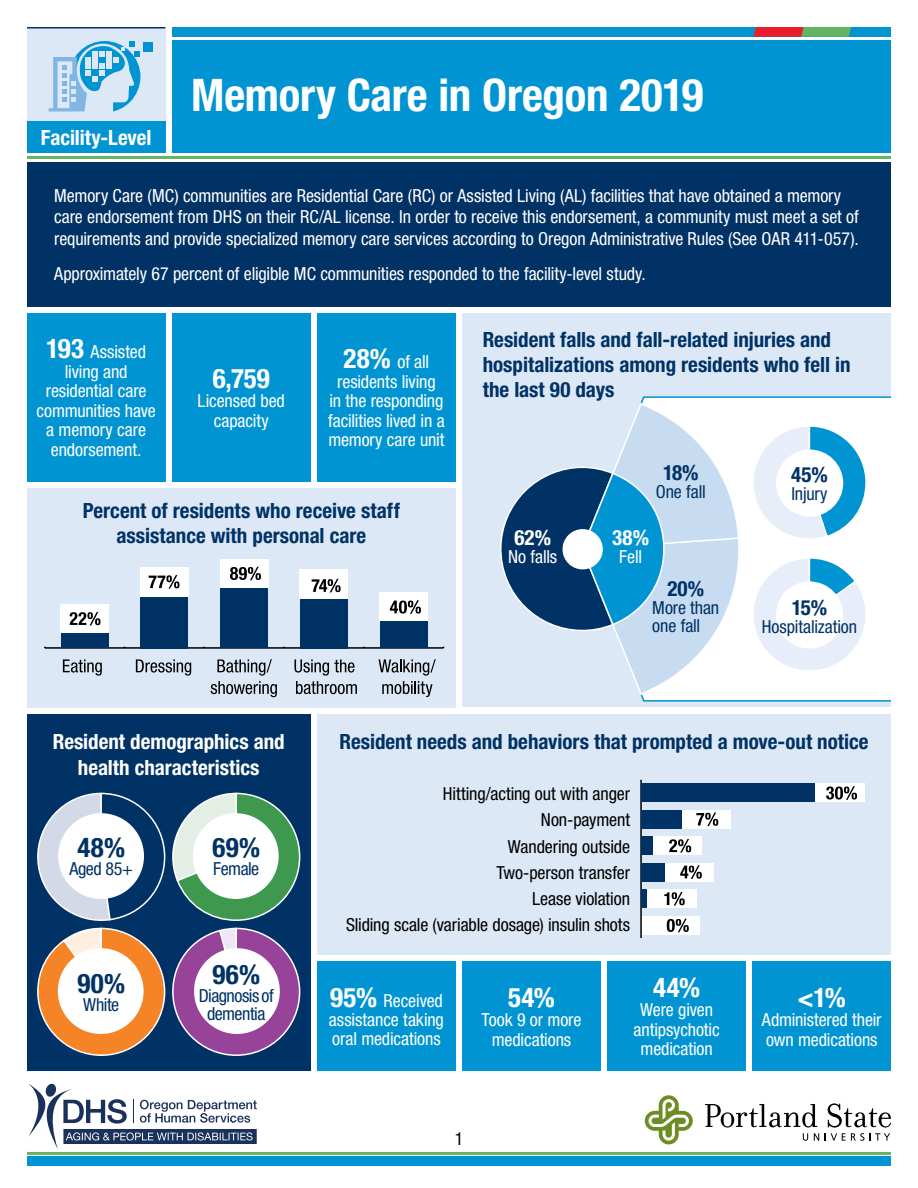
<style>
.page{position:relative;width:918px;height:1188px;background:#fff}
.page>*{position:absolute;margin:0;border:0;box-sizing:border-box;transform-origin:0 0}
.t1{font:700 condensed 45px "Helvetica Neue LT Std";letter-spacing:-.005em;color:#fff}
.t2{font:700 condensed 27px "Helvetica Neue LT Std";letter-spacing:.01em;color:#fff}
.t3{font:700 condensed 27px "Helvetica Neue LT Std";letter-spacing:.02em;color:#003265}
.t4{font:700 condensed 21px/25.2px "Helvetica Neue LT Std";color:#003265;text-align:center}
.t5{font:700 condensed 21px/25.2px "Helvetica Neue LT Std";color:#fff;text-align:center}
.t6{font:condensed 18px/19.5px "Helvetica Neue LT Std";letter-spacing:-.005em;color:#fff;text-align:center}
.t7{font:condensed 18px/26.2px "Helvetica Neue LT Std";letter-spacing:-.005em;color:#000;text-align:right}
.t8{font:condensed 18px/18px "Helvetica Neue LT Std";letter-spacing:-.015em;color:#003265}
.s1{font-weight:700;font-size:27px}
</style>
<div class="page">
<div style="left:462px;top:313px;width:429px;height:394px;background:#dde8f6"></div>
<div style="left:27px;top:488px;width:429px;height:219px;background:#dde8f6"></div>
<div style="left:27px;top:714px;width:283px;height:357px;background:#003265"></div>
<div style="left:317px;top:714px;width:574px;height:241px;background:#dde8f6"></div>
<div style="left:60px;top:604px;width:49px;height:30px;background:#fff"></div>
<div style="left:140px;top:567px;width:49px;height:30px;background:#fff"></div>
<div style="left:220px;top:559px;width:48px;height:30px;background:#fff"></div>
<div style="left:300px;top:569px;width:48px;height:30px;background:#fff"></div>
<div style="left:379px;top:592px;width:49px;height:30px;background:#fff"></div>
<hr style="left:45px;top:647px;width:399px;height:2px;background:#000">
<div style="left:61px;top:634px;width:48px;height:14px;background:#003265"></div>
<div style="left:140px;top:597px;width:48px;height:51px;background:#003265"></div>
<div style="left:220px;top:589px;width:48px;height:59px;background:#003265"></div>
<div style="left:300px;top:599px;width:48px;height:49px;background:#003265"></div>
<div style="left:380px;top:621px;width:48px;height:27px;background:#003265"></div>
<svg style="left:70px;top:612px;width:30px;height:14px"></svg>
<svg style="left:149px;top:575px;width:30px;height:14px"></svg>
<svg style="left:230px;top:567px;width:31px;height:13px"></svg>
<svg style="left:312px;top:579px;width:29px;height:13px"></svg>
<svg style="left:390px;top:600px;width:31px;height:14px"></svg>
<svg style="left:378px;top:659px;width:58px;height:38px"></svg>
<svg style="left:295px;top:659px;width:62px;height:35px"></svg>
<svg style="left:211px;top:659px;width:66px;height:38px"></svg>
<svg style="left:136px;top:659px;width:55px;height:17px"></svg>
<svg style="left:63px;top:659px;width:39px;height:17px"></svg>
<svg style="left:37px;top:792px;width:264px;height:264px"></svg>
<div style="left:194px;top:948px;width:86px;height:86px;background:#fff;border-radius:50%"></div>
<div style="left:462px;top:962px;width:139px;height:109px;background:#0194d3"></div>
<div style="left:753px;top:962px;width:138px;height:109px;background:#0194d3"></div>
<div style="left:317px;top:962px;width:139px;height:109px;background:#0194d3"></div>
<div style="left:27px;top:313px;width:138px;height:168px;background:#0194d3"></div>
<div style="left:172px;top:313px;width:138px;height:168px;background:#0194d3"></div>
<div style="left:317px;top:313px;width:139px;height:168px;background:#0194d3"></div>
<div style="left:608px;top:962px;width:138px;height:109px;background:#0194d3"></div>
<svg style="left:500px;top:396px;width:391px;height:306px"></svg>
<div style="left:27px;top:162px;width:864px;height:145px;background:#003265"></div>
<div style="left:682px;top:810px;width:49px;height:19px;background:#fff"></div>
<div style="left:815px;top:783px;width:49px;height:19px;background:#fff"></div>
<div style="left:653px;top:836px;width:49px;height:19px;background:#fff"></div>
<div style="left:665px;top:863px;width:49px;height:19px;background:#fff"></div>
<div style="left:647px;top:889px;width:49px;height:19px;background:#fff"></div>
<div style="left:641px;top:916px;width:59px;height:19px;background:#fff"></div>
<svg style="left:696px;top:812px;width:22px;height:14px"></svg>
<svg style="left:826px;top:786px;width:31px;height:14px"></svg>
<svg style="left:667px;top:919px;width:22px;height:13px"></svg>
<svg style="left:664px;top:892px;width:21px;height:14px"></svg>
<svg style="left:680px;top:865px;width:22px;height:14px"></svg>
<svg style="left:669px;top:839px;width:22px;height:14px"></svg>
<hr style="left:640px;top:780px;width:2px;height:158px;background:#000">
<div style="left:641px;top:783px;width:174px;height:19px;background:#003265"></div>
<div style="left:641px;top:810px;width:41px;height:19px;background:#003265"></div>
<div style="left:641px;top:836px;width:12px;height:19px;background:#003265"></div>
<div style="left:641px;top:863px;width:24px;height:19px;background:#003265"></div>
<div style="left:641px;top:889px;width:6px;height:19px;background:#003265"></div>
<div style="left:172px;top:40px;width:719px;height:113px;background:#0194d3"></div>
<div style="left:27px;top:27px;width:138px;height:95px;background:#dde8f6"></div>
<hr style="left:27px;top:27px;width:138px;height:1px;background:#003265">
<div style="left:27px;top:122px;width:138px;height:31px;background:#0194d3"></div>
<div style="left:172px;top:27px;width:719px;height:10px;background:#0194d3"></div>
<svg style="left:753px;top:27px;width:98px;height:10px"></svg>
<hr style="left:27px;top:156px;width:864px;height:3px;background:#65b460">
<svg style="left:49px;top:41px;width:91px;height:71px"></svg>
<div style="left:143px;top:43px;width:10px;height:9px;background:#0194d3"></div>
<svg style="left:645px;top:1095px;width:48px;height:49px"></svg>
<svg style="left:705px;top:1104px;width:114px;height:37px"></svg>
<svg style="left:825px;top:1103px;width:66px;height:38px"></svg>
<svg style="left:28px;top:1083px;width:229px;height:66px"></svg>
<div style="left:27px;top:1156px;width:864px;height:10px;background:#0194d3"></div>
<hr style="left:27px;top:1152px;width:864px;height:3px;background:#65b460">
<p class="t5" style="left:41px;top:124px;width:112px">Facility-Level</p>
<h1 class="t1" style="left:191px;top:68px;width:514px">Memory Care in Oregon 2019</h1>
<p class="t6" style="left:54px;top:185px;width:806px;line-height:21.6px;text-align:left">Memory Care (MC) communities are Residential Care (RC) or Assisted Living (AL) facilities that have obtained a memory care endorsement from DHS on their RC/AL license. In order to receive this endorsement, a community must meet a set of requirements and provide specialized memory care services according to Oregon Administrative Rules (See OAR 411-057).</p>
<p class="t6" style="left:54px;top:264px;width:593px">Approximately 67 percent of eligible MC communities responded to the facility-level study.</p>
<p class="t6" style="left:37px;top:342px;width:121px"><span class="s1">193</span> Assisted living and residential care communities have a memory care endorsement.</p>
<h2 class="t2" style="left:213px;top:362px;width:59px">6,759</h2>
<p class="t6" style="left:198px;top:391px;width:89px">Licensed bed capacity</p>
<p class="t6" style="left:328px;top:352px;width:118px"><span class="s1">28%</span> of all residents living<br>in the responding facilities lived in a memory care unit</p>
<p class="t4" style="left:83px;top:498px;width:319px">Percent of residents who receive staff assistance with personal care</p>
<p class="t4" style="left:483px;top:326px;width:369px;text-align:left">Resident falls and fall-related injuries and hospitalizations among residents who fell in the last 90 days</p>
<p class="t5" style="left:514px;top:525px;width:38px">62%</p>
<p class="t6" style="left:508px;top:547px;width:51px">No falls</p>
<p class="t4" style="left:663px;top:459px;width:37px">18%</p>
<p class="t8" style="left:656px;top:482px;width:52px">One fall</p>
<p class="t5" style="left:612px;top:525px;width:38px">38%</p>
<p class="t6" style="left:619px;top:547px;width:24px">Fell</p>
<p class="t4" style="left:667px;top:576px;width:38px">20%</p>
<p class="t8" style="left:652px;top:598px;width:68px">More than one fall</p>
<p class="t4" style="left:791px;top:462px;width:38px">45%</p>
<p class="t8" style="left:791px;top:484px;width:38px">Injury</p>
<p class="t4" style="left:792px;top:595px;width:37px">15%</p>
<p class="t8" style="left:762px;top:617px;width:97px">Hospitalization</p>
<p class="t5" style="left:53px;top:729px;width:233px">Resident demographics and health characteristics</p>
<p class="t4" style="left:340px;top:729px;width:531px">Resident needs and behaviors that prompted a move-out notice</p>
<h2 class="t3" style="left:77px;top:831px;width:49px">48%</h2>
<p class="t8" style="left:69px;top:859px;width:65px">Aged 85+</p>
<h2 class="t3" style="left:77px;top:967px;width:49px">90%</h2>
<p class="t8" style="left:83px;top:996px;width:37px">White</p>
<h2 class="t3" style="left:213px;top:831px;width:49px">69%</h2>
<p class="t8" style="left:213px;top:859px;width:48px">Female</p>
<h2 class="t3" style="left:212px;top:958px;width:49px">96%</h2>
<p class="t8" style="left:199px;top:987px;width:77px;text-align:center">Diagnosis of dementia</p>
<p class="t7" style="left:346px;top:781px;width:286px">Hitting/acting out with anger<br>Non-payment<br>Wandering outside<br>Two-person transfer<br>Lease violation<br>Sliding scale (variable dosage) insulin shots</p>
<p class="t6" style="left:329px;top:990px;width:116px;text-align:justify"><span class="s1">95%</span> Received assistance taking oral medications</p>
<h2 class="t2" style="left:508px;top:981px;width:48px">54%</h2>
<p class="t6" style="left:482px;top:1010px;width:101px">Took 9 or more medications</p>
<p class="t7" style="left:455px;top:1125px;width:10px">1</p>
<h2 class="t2" style="left:653px;top:971px;width:48px">44%</h2>
<p class="t6" style="left:634px;top:1000px;width:88px">Were given antipsychotic medication</p>
<h2 class="t2" style="left:798px;top:981px;width:50px">&lt;1%</h2>
<p class="t6" style="left:762px;top:1010px;width:121px;text-align:left">Administered their own medications</p>
</div>
